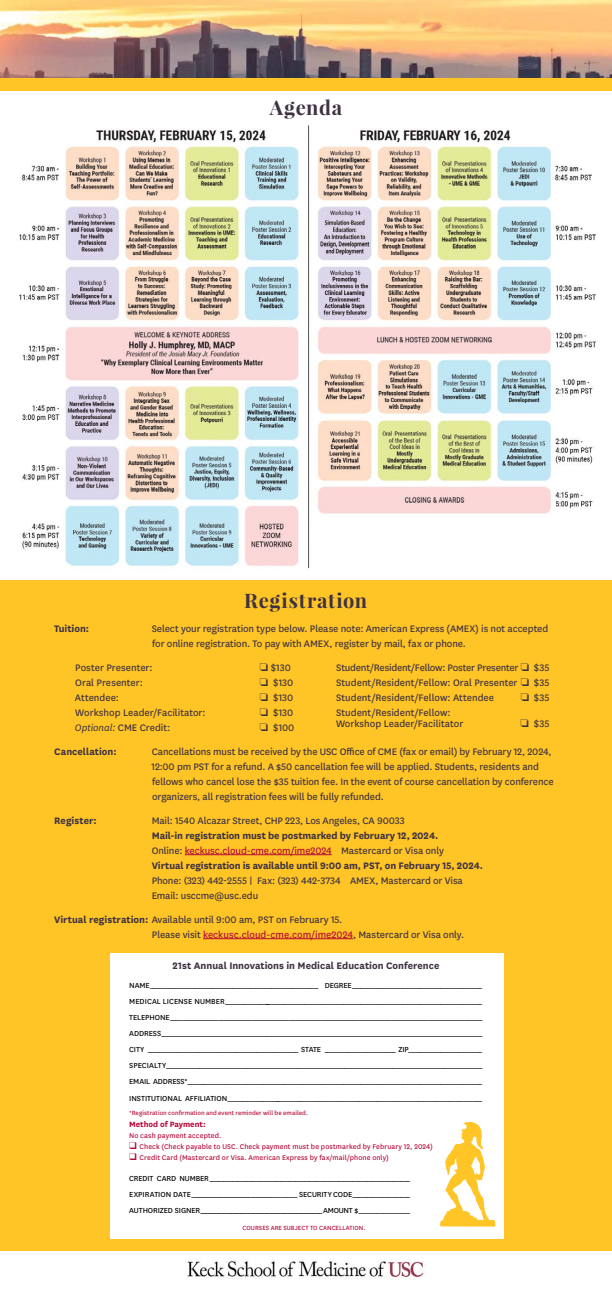
<style>
.page{position:relative;width:612px;height:1296px;background:#fff}
.page>*{position:absolute;margin:0;border:0;box-sizing:border-box;transform-origin:0 0}
.t1{font:700 20px "Playfair Display";letter-spacing:.04em;color:#3e3242}
.t2{font:11px/15px "National";letter-spacing:-.005em;color:#3e3242}
.t3{font:700 11px/15px "National";letter-spacing:-.005em;color:#3e3242}
.t4{font:700 9px "National";color:#b30838}
.t5{font:8.5px/16px "National";letter-spacing:-.01em;color:#000;text-align:justify}
.t6{font:8px "National";letter-spacing:.01em;color:#b30838}
.t7{font:7px "National";letter-spacing:.005em;color:#b30838}
.s1{font-style:italic}
.s2{font-weight:400}
.s3{font-weight:400;color:#b30838}
.s4{font-weight:700}
.s5{color:#b30838}
</style>
<div class="page">
<div style="left:0;top:580px;width:612px;height:670px;background:#ffc425"></div>
<div style="left:111px;top:953px;width:393px;height:286px;background:#fff"></div>
<img style="left:0;top:0;width:612px;height:78px">
<hr style="left:185px;top:854px;width:147px;height:1px;background:#b30838">
<hr style="left:203px;top:938px;width:150px;height:1px;background:#b30838">
<div style="left:0;top:78px;width:612px;height:13px;background:#ffc425"></div>
<img style="left:19px;top:125px;width:577px;height:444px">
<img style="left:187px;top:1261px;width:237px;height:17px">
<svg style="left:440px;top:1122px;width:56px;height:105px"></svg>
<h1 class="t1" style="left:270px;top:95px;width:74px">Agenda</h1>
<h1 class="t1" style="left:244px;top:588px;width:125px">Registration</h1>
<p class="t3" style="left:54px;top:620px;width:37px">Tuition:</p>
<p class="t2" style="left:152px;top:620px;width:398px">Select your registration type below. Please note: American Express (AMEX) is not accepted for online registration. To pay with AMEX, register by mail, fax or phone.</p>
<p class="t2" style="left:75px;top:659px;width:79px">Poster Presenter:</p>
<p class="t2" style="left:260px;top:659px;width:32px">❏ $130</p>
<p class="t2" style="left:75px;top:674px;width:69px">Oral Presenter:</p>
<p class="t2" style="left:260px;top:674px;width:35px">❏ $130</p>
<p class="t2" style="left:75px;top:689px;width:46px">Attendee:</p>
<p class="t2" style="left:260px;top:689px;width:35px">❏ $130</p>
<p class="t2" style="left:75px;top:704px;width:132px">Workshop Leader/Facilitator:</p>
<p class="t2" style="left:260px;top:704px;width:35px">❏ $130</p>
<p class="t2" style="left:75px;top:719px;width:97px"><span class="s1">Optional:</span> CME Credit:</p>
<p class="t2" style="left:260px;top:719px;width:36px">❏ $100</p>
<p class="t2" style="left:336px;top:659px;width:215px;text-align:justify">Student/Resident/Fellow: Poster Presenter ❏ $35<br>Student/Resident/Fellow: Oral Presenter ❏ $35<br>Student/Resident/Fellow: Attendee</p>
<p class="t2" style="left:521px;top:689px;width:30px">❏ $35</p>
<p class="t2" style="left:336px;top:706px;width:129px;line-height:11px">Student/Resident/Fellow:<br>Workshop Leader/Facilitator</p>
<p class="t2" style="left:521px;top:715px;width:30px">❏ $35</p>
<p class="t3" style="left:54px;top:743px;width:64px">Cancellation:</p>
<p class="t2" style="left:152px;top:743px;width:404px">Cancellations must be received by the USC Office of CME (fax or email) by February 12, 2024, 12:00 pm PST for a refund. A $50 cancellation fee will be applied. Students, residents and fellows who cancel lose the $35 tuition fee. In the event of course cancellation by conference organizers, all registration fees will be fully refunded.</p>
<p class="t3" style="left:54px;top:812px;width:44px">Register:</p>
<p class="t2" style="left:152px;top:812px;width:255px">Mail: 1540 Alcazar Street, CHP 223, Los Angeles, CA 90033</p>
<p class="t3" style="left:152px;top:827px;width:333px">Mail-in registration must be postmarked by February 12, 2024.<br><span class="s2">Online:</span> <span class="s3">keckusc.cloud-cme.com/ime2024</span> <span class="s2">Mastercard or Visa only<br></span>Virtual registration is available until 9:00 am, PST, on February 15, 2024.</p>
<p class="t2" style="left:152px;top:872px;width:313px">Phone: (323) 442-2555 | Fax: (323) 442-3734 AMEX, Mastercard or Visa<br>Email: usccme@usc.edu</p>
<p class="t2" style="left:152px;top:911px;width:314px;text-indent:-98px"><span class="s4">Virtual registration:</span> Available until 9:00 am, PST on February 15.<br>Please visit <span class="s5">keckusc.cloud-cme.com/ime2024</span>, Mastercard or Visa only.</p>
<p class="t3" style="left:173px;top:958px;width:268px">21st Annual Innovations in Medical Education Conference</p>
<p class="t5" style="left:129px;top:977px;width:355px">NAME_________________________________________________________ DEGREE____________________________________________ MEDIC AL LICENSE NUMBER ________________________________________________________________________________________ TELEPHONE_______________________________________________________________________________________________________ ADDRESS___________________________________________________________________________________________________________ CIT Y ___________________________________________________ STATE ________________________ ZIP_________________________ SPECIALT Y__________________________________________________________________________________________________________ EMAIL ADDRESS*____________________________________________________________________________________________________</p>
<p class="t5" style="left:129px;top:1090px;width:355px">INSTITUTIONAL AFFILIATION______________________________________________________________________________________</p>
<p class="t7" style="left:129px;top:1108px;width:180px">*Registration confirmation and event reminder will be emailed.</p>
<p class="t4" style="left:129px;top:1118px;width:78px">Method of Payment:</p>
<p class="t6" style="left:129px;top:1130px;width:94px">No cash payment accepted.</p>
<p class="t6" style="left:129px;top:1141px;width:305px">❑ Check (Check payable to USC. Check payment must be postmarked by February 12, 2024)</p>
<p class="t6" style="left:129px;top:1152px;width:261px">❑ Credit Card (Mastercard or Visa. American Express by fax/mail/phone only)</p>
<p class="t5" style="left:129px;top:1170px;width:283px">CREDIT CARD NUMBER______________________________________________________________________ E X PIR AT ION DAT E ______________________________________ SECURIT Y CODE____________________ A U T H O R I Z E D S I G N E R ________________________________________________A MO UN T $ _________________</p>
<p class="t7" style="left:243px;top:1223px;width:124px">COURSES ARE SUBJECT TO CANCELLATION.</p>
</div>
